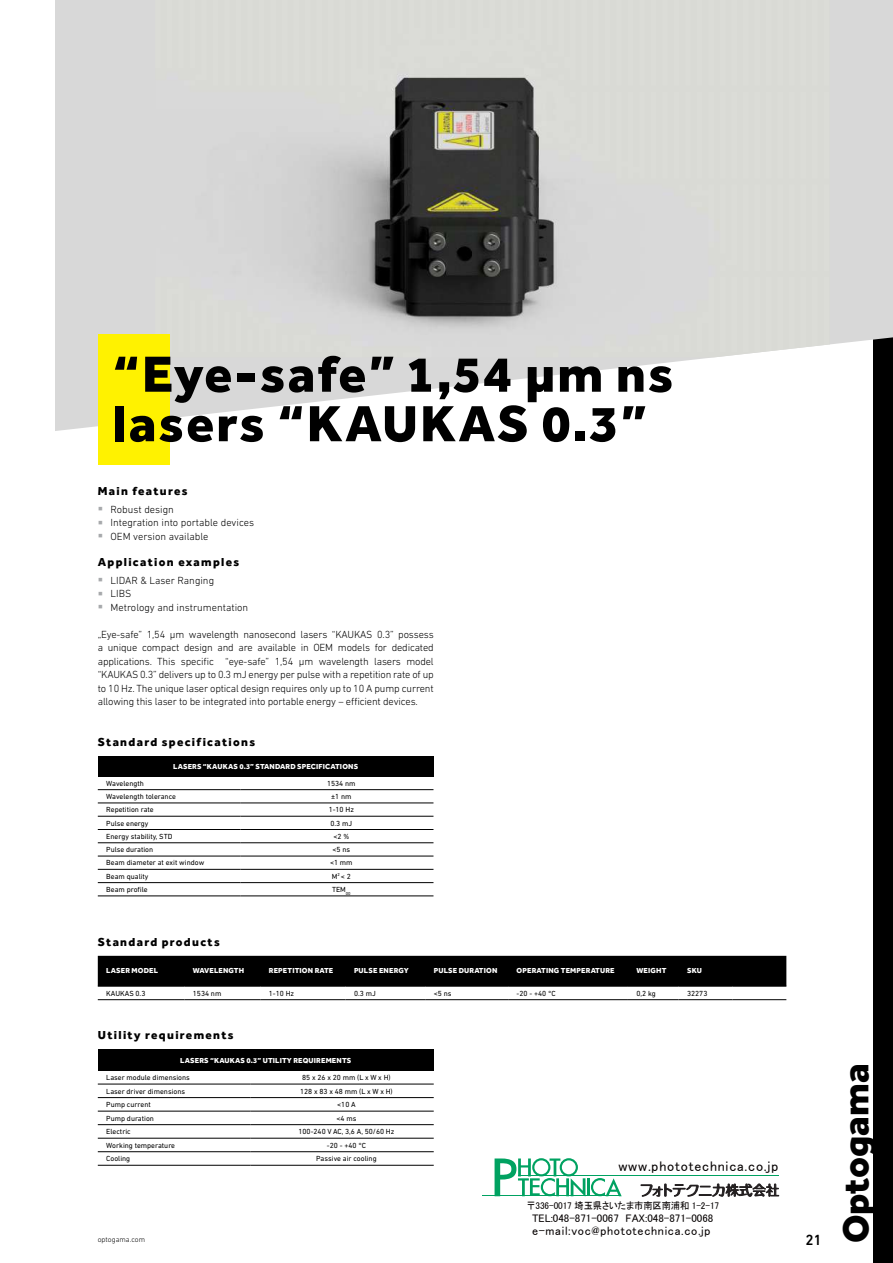
<style>
.page{position:relative;width:893px;height:1263px;background:#fff}
.page>*{position:absolute;margin:0;border:0;box-sizing:border-box;transform-origin:0 0}
.t1{font:800 52.5px/49.5px "Effra";letter-spacing:.04em;color:#000}
.t2{font:800 37.5px "Effra";color:#000}
.t3{font:500 15px "DIN Next LT Pro";color:#000}
.t4{font:14.1px "MS P Gothic";letter-spacing:.055em;color:#050100}
.t5{font:12.15px "MS P Gothic";letter-spacing:.055em;color:#050100}
.t6{font:800 12px "Effra";letter-spacing:.11em;color:#000}
.t7{font:10.95px "MS P Gothic";color:#050100}
.t8{font:300 10.5px/13.5px "DIN Next LT Pro";color:#000;text-align:justify}
.t9{font:9.75px "MS P Gothic";letter-spacing:-.01em;color:#050100;scale:.95 1}
.t10{font:7.5px "DIN Next LT Pro";color:#000}
.t11{font:800 7.5px "Effra";letter-spacing:.02em;color:#fff}
.t12{font:300 7.5px "DIN Next LT Pro";color:#000}
.s1{font-family:"Montserrat";font-weight:100;font-size:9px;color:#a7a9ac}
</style>
<div class="page">
<div style="left:873px;top:0;width:20px;height:1263px;background:#000"></div>
<div style="left:98px;top:756px;width:335px;height:20px;background:#000"></div>
<hr style="left:98px;top:789px;width:143px;height:1px;background:#000">
<hr style="left:241px;top:789px;width:192px;height:1px;background:#000">
<hr style="left:98px;top:803px;width:143px;height:1px;background:#000">
<hr style="left:241px;top:803px;width:192px;height:1px;background:#000">
<hr style="left:98px;top:816px;width:143px;height:1px;background:#000">
<hr style="left:241px;top:816px;width:192px;height:1px;background:#000">
<hr style="left:98px;top:829px;width:143px;height:1px;background:#000">
<hr style="left:98px;top:842px;width:143px;height:1px;background:#000">
<hr style="left:98px;top:856px;width:143px;height:1px;background:#000">
<hr style="left:98px;top:869px;width:143px;height:1px;background:#000">
<hr style="left:98px;top:882px;width:143px;height:1px;background:#000">
<hr style="left:98px;top:896px;width:143px;height:1px;background:#000">
<hr style="left:241px;top:829px;width:192px;height:1px;background:#000">
<hr style="left:241px;top:842px;width:192px;height:1px;background:#000">
<hr style="left:241px;top:856px;width:192px;height:1px;background:#000">
<hr style="left:241px;top:869px;width:192px;height:1px;background:#000">
<hr style="left:241px;top:882px;width:192px;height:1px;background:#000">
<hr style="left:241px;top:896px;width:192px;height:1px;background:#000">
<svg style="left:55px;top:0;width:838px;height:437px;fill:#d8d8d8"></svg>
<img style="left:155px;top:0;width:675px;height:357px">
<div style="left:98px;top:334px;width:71px;height:131px;background:#fff200"></div>
<div style="left:98px;top:956px;width:688px;height:30px;background:#000"></div>
<hr style="left:679px;top:986px;width:53px;height:1px;background:#000">
<hr style="left:732px;top:986px;width:54px;height:1px;background:#000">
<hr style="left:679px;top:999px;width:53px;height:1px;background:#000">
<hr style="left:732px;top:999px;width:54px;height:1px;background:#000">
<hr style="left:98px;top:986px;width:86px;height:1px;background:#000">
<hr style="left:184px;top:986px;width:76px;height:1px;background:#000">
<hr style="left:345px;top:986px;width:80px;height:1px;background:#000">
<hr style="left:345px;top:999px;width:80px;height:1px;background:#000">
<hr style="left:184px;top:999px;width:76px;height:1px;background:#000">
<hr style="left:98px;top:999px;width:86px;height:1px;background:#000">
<hr style="left:260px;top:986px;width:85px;height:1px;background:#000">
<hr style="left:425px;top:986px;width:83px;height:1px;background:#000">
<hr style="left:260px;top:999px;width:85px;height:1px;background:#000">
<hr style="left:425px;top:999px;width:83px;height:1px;background:#000">
<hr style="left:628px;top:999px;width:51px;height:1px;background:#000">
<hr style="left:628px;top:986px;width:51px;height:1px;background:#000">
<hr style="left:508px;top:986px;width:120px;height:1px;background:#000">
<hr style="left:508px;top:999px;width:120px;height:1px;background:#000">
<div style="left:98px;top:1049px;width:336px;height:21px;background:#000"></div>
<hr style="left:98px;top:1084px;width:153px;height:1px;background:#000">
<hr style="left:251px;top:1084px;width:183px;height:1px;background:#000">
<hr style="left:98px;top:1097px;width:153px;height:1px;background:#000">
<hr style="left:251px;top:1097px;width:183px;height:1px;background:#000">
<hr style="left:98px;top:1111px;width:153px;height:1px;background:#000">
<hr style="left:251px;top:1111px;width:183px;height:1px;background:#000">
<hr style="left:98px;top:1124px;width:153px;height:1px;background:#000">
<hr style="left:251px;top:1124px;width:183px;height:1px;background:#000">
<hr style="left:98px;top:1138px;width:153px;height:1px;background:#000">
<hr style="left:98px;top:1151px;width:153px;height:1px;background:#000">
<hr style="left:98px;top:1165px;width:153px;height:1px;background:#000">
<hr style="left:251px;top:1138px;width:183px;height:1px;background:#000">
<hr style="left:251px;top:1151px;width:183px;height:1px;background:#000">
<hr style="left:251px;top:1165px;width:183px;height:1px;background:#000">
<hr style="left:587px;top:1178px;width:3px;height:18px;background:#00a261">
<svg style="left:591px;top:1178px;width:31px;height:18px"></svg>
<hr style="left:482px;top:1195px;width:138px;height:1px;background:#00a261">
<hr style="left:518px;top:1175px;width:261px;height:1px;background:#00a261">
<svg style="left:495px;top:1158px;width:90px;height:37px"></svg>
<svg style="left:640px;top:1183px;width:139px;height:14px"></svg>
<h1 class="t1" style="left:113px;top:348px;width:562px">“Eye-safe” 1,54 μm ns lasers “KAUKAS 0.3”</h1>
<p class="t6" style="left:98px;top:484px;width:91px">Main features</p>
<p class="t8" style="left:98px;top:502px;width:78px"><span class="s1">■</span> Robust design</p>
<p class="t8" style="left:98px;top:516px;width:158px"><span class="s1">■</span> Integration into portable devices</p>
<p class="t8" style="left:98px;top:529px;width:112px"><span class="s1">■</span> OEM version available</p>
<p class="t6" style="left:98px;top:555px;width:143px">Application examples</p>
<p class="t8" style="left:98px;top:573px;width:118px"><span class="s1">■</span> LIDAR &amp; Laser Ranging</p>
<p class="t8" style="left:98px;top:587px;width:35px"><span class="s1">■</span> LIBS</p>
<p class="t8" style="left:98px;top:600px;width:152px"><span class="s1">■</span> Metrology and instrumentation</p>
<p class="t8" style="left:98px;top:627px;width:337px">„Eye-safe” 1,54 μm wavelength nanosecond lasers “KAUKAS 0.3” possess a unique compact design and are available in OEM models for dedicated applications. This specific “eye-safe” 1,54 μm wavelength lasers model “KAUKAS 0.3” delivers up to 0.3 mJ energy per pulse with a repetition rate of up to 10 Hz. The unique laser optical design requires only up to 10 A pump current allowing this laser to be integrated into portable energy – efficient devices.</p>
<p class="t6" style="left:98px;top:734px;width:159px">Standard specifications</p>
<p class="t11" style="left:173px;top:761px;width:186px">LASERS “KAUKAS 0.3” STANDARD SPECIFICATIONS</p>
<p class="t10" style="left:106px;top:779px;width:39px">Wavelength</p>
<p class="t10" style="left:327px;top:779px;width:30px">1534 nm</p>
<p class="t10" style="left:106px;top:792px;width:71px">Wavelength tolerance</p>
<p class="t10" style="left:331px;top:792px;width:22px">±1 nm</p>
<p class="t10" style="left:106px;top:805px;width:49px">Repetition rate</p>
<p class="t10" style="left:329px;top:805px;width:27px">1-10 Hz</p>
<p class="t10" style="left:106px;top:819px;width:44px">Pulse energy</p>
<p class="t10" style="left:330px;top:819px;width:23px">0.3 mJ</p>
<p class="t10" style="left:106px;top:832px;width:68px">Energy stability, STD</p>
<p class="t10" style="left:333px;top:832px;width:17px">&lt;2 %</p>
<p class="t10" style="left:106px;top:845px;width:48px">Pulse duration</p>
<p class="t10" style="left:332px;top:845px;width:19px">&lt;5 ns</p>
<p class="t10" style="left:106px;top:859px;width:99px">Beam diameter at exit window</p>
<p class="t10" style="left:330px;top:859px;width:24px">&lt;1 mm</p>
<p class="t10" style="left:106px;top:872px;width:44px">Beam quality</p>
<p class="t10" style="left:332px;top:872px;width:21px">M<sup>2</sup> &lt; 2</p>
<p class="t10" style="left:106px;top:885px;width:43px">Beam profile</p>
<p class="t10" style="left:332px;top:885px;width:20px">TEM<sub>00</sub></p>
<p class="t6" style="left:98px;top:934px;width:124px">Standard products</p>
<p class="t11" style="left:106px;top:966px;width:53px">LASER MODEL</p>
<p class="t11" style="left:193px;top:966px;width:53px">WAVELENGTH</p>
<p class="t11" style="left:269px;top:966px;width:66px">REPETITION RATE</p>
<p class="t11" style="left:354px;top:966px;width:56px">PULSE ENERGY</p>
<p class="t11" style="left:434px;top:966px;width:65px">PULSE DURATION</p>
<p class="t11" style="left:517px;top:966px;width:100px">OPERATING TEMPERATURE</p>
<p class="t11" style="left:636px;top:966px;width:31px">WEIGHT</p>
<p class="t11" style="left:687px;top:966px;width:16px">SKU</p>
<p class="t10" style="left:106px;top:989px;width:41px">KAUKAS 0.3</p>
<p class="t10" style="left:193px;top:989px;width:30px">1534 nm</p>
<p class="t10" style="left:269px;top:989px;width:27px">1-10 Hz</p>
<p class="t10" style="left:354px;top:989px;width:23px">0.3 mJ</p>
<p class="t10" style="left:434px;top:989px;width:19px">&lt;5 ns</p>
<p class="t10" style="left:517px;top:989px;width:41px">-20 - +40 °C</p>
<p class="t10" style="left:636px;top:989px;width:21px">0,2 kg</p>
<p class="t10" style="left:687px;top:989px;width:22px">32273</p>
<p class="t6" style="left:98px;top:1028px;width:137px">Utility requirements</p>
<p class="t11" style="left:180px;top:1055px;width:173px">LASERS “KAUKAS 0.3” UTILITY REQUIREMENTS</p>
<p class="t10" style="left:106px;top:1073px;width:85px">Laser module dimensions</p>
<p class="t10" style="left:302px;top:1073px;width:90px">85 x 26 x 20 mm (L x W x H)</p>
<p class="t10" style="left:106px;top:1087px;width:80px">Laser driver dimensions</p>
<p class="t10" style="left:300px;top:1087px;width:94px">128 x 83 x 48 mm (L x W x H)</p>
<p class="t10" style="left:106px;top:1100px;width:46px">Pump current</p>
<p class="t10" style="left:337px;top:1100px;width:20px">&lt;10 A</p>
<p class="t10" style="left:106px;top:1114px;width:49px">Pump duration</p>
<p class="t10" style="left:336px;top:1114px;width:21px">&lt;4 ms</p>
<p class="t10" style="left:106px;top:1127px;width:26px">Electric</p>
<p class="t10" style="left:298px;top:1127px;width:97px">100-240 V AC, 3,6 A, 50/60 Hz</p>
<p class="t10" style="left:106px;top:1141px;width:70px">Working temperature</p>
<p class="t10" style="left:327px;top:1141px;width:41px">-20 - +40 °C</p>
<p class="t10" style="left:106px;top:1154px;width:25px">Cooling</p>
<p class="t10" style="left:316px;top:1154px;width:62px">Passive air cooling</p>
<h3 class="t4" style="left:618px;top:1158px;width:161px">www.phototechnica.co.jp</h3>
<p class="t9" style="left:526px;top:1201px;width:211px">〒336-0017 埼玉県さいたま市南区南浦和 1-2-17　</p>
<p class="t7" style="left:532px;top:1212px;width:183px">TEL:048-871-0067 FAX:048-871-0068</p>
<p class="t5" style="left:532px;top:1225px;width:180px">e-mail:voc@phototechnica.co.jp</p>
<p class="t12" style="left:98px;top:1235px;width:49px">optogama.com</p>
<h3 class="t3" style="left:805px;top:1231px;width:18px">21</h3>
<h2 class="t2" style="left:833px;top:1243px;width:181px;rotate:-90deg">Optogama</h2>
</div>
